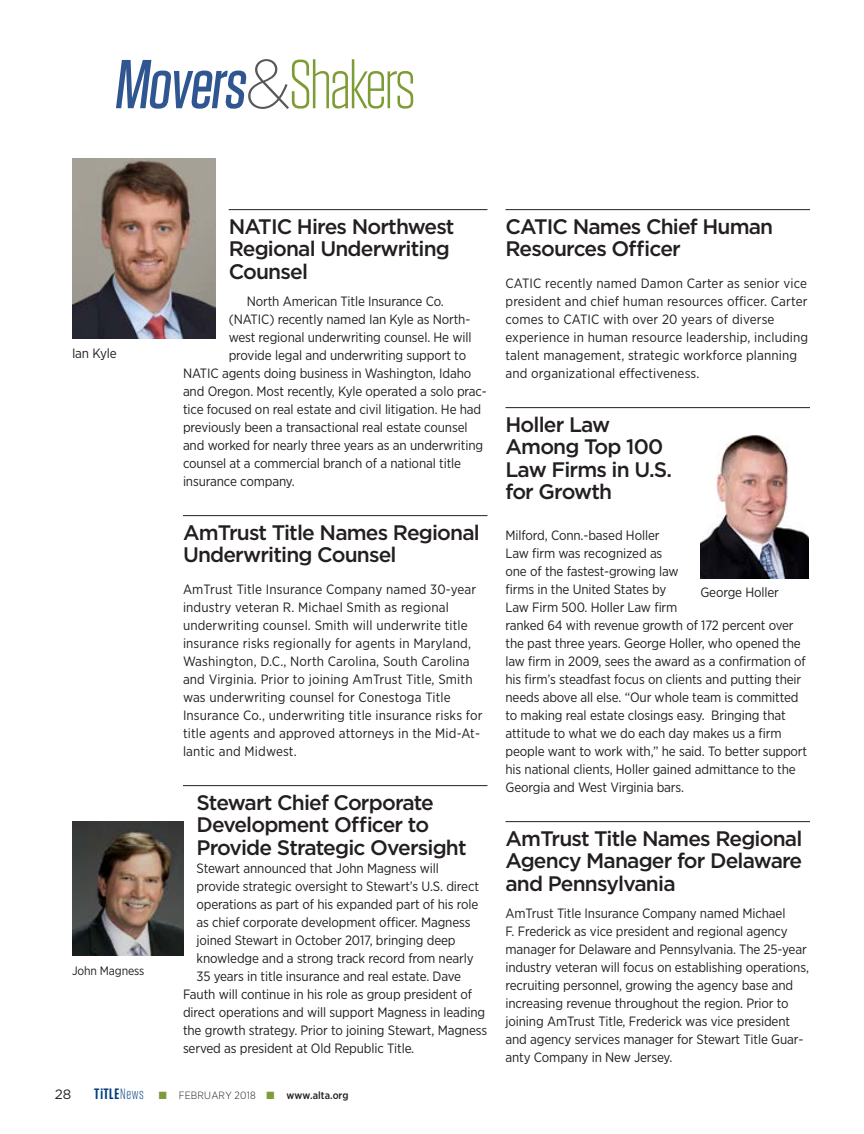
<style>
.page{position:relative;width:864px;height:1134px;background:#fff}
.page>*{position:absolute;margin:0;border:0;box-sizing:border-box;transform-origin:0 0}
.t1{font:300 69px "Tungsten";letter-spacing:-.04em;color:#7d9c33}
.t2{font:500 21px/22.5px "Gotham";letter-spacing:-.04em;color:#231f20}
.t3{font:13.5px/18px "Gotham Narrow";letter-spacing:-.01em;color:#231f20}
.t4{font:13.5px/18px "Gotham Narrow";letter-spacing:.01em;color:#231f20}
.t5{font:13.5px "Gotham";color:#231f20}
.t6{font:12.15px "Gotham Narrow";letter-spacing:-.01em;color:#231f20}
.t7{font:300 10.5px "Gotham Narrow";letter-spacing:.02em;color:#231f20}
.s1{font-weight:500;color:#305691}
.s2{font-family:"Gotham";font-weight:200;color:#57585a}
.s3{font-family:"Tungsten";font-weight:600;font-size:15px;color:#013d7d}
.s4{font-family:"Tungsten";font-weight:600;font-size:15.15px;color:#013d7d}
.s5{font-family:"Tungsten";font-size:15px;color:#013d7d}
.s6{color:#7d9d3c}
.s7{font-weight:500}
</style>
<div class="page">
<hr style="left:229px;top:209px;width:258px;height:1px;background:#231f20">
<hr style="left:183px;top:515px;width:305px;height:1px;background:#231f20">
<hr style="left:183px;top:785px;width:305px;height:1px;background:#231f20">
<hr style="left:506px;top:209px;width:304px;height:1px;background:#231f20">
<hr style="left:506px;top:407px;width:304px;height:1px;background:#231f20">
<hr style="left:506px;top:821px;width:304px;height:1px;background:#231f20">
<img style="left:72px;top:821px;width:111px;height:134px">
<img style="left:72px;top:159px;width:143px;height:179px">
<img style="left:700px;top:435px;width:109px;height:143px">
<h1 class="t1" style="left:113px;top:49px;width:304px"><span class="s1">Movers</span><span class="s2">&amp;</span>Shakers</h1>
<p class="t3" style="left:72px;top:344px;width:46px">Ian Kyle</p>
<p class="t6" style="left:72px;top:963px;width:74px">John Magness</p>
<h2 class="t2" style="left:229px;top:215px;width:227px">NATIC Hires Northwest<br>Regional Underwriting<br>Counsel</h2>
<p class="t3" style="left:247px;top:292px;width:199px">North American Title Insurance Co.</p>
<p class="t3" style="left:229px;top:310px;width:243px">(NATIC) recently named Ian Kyle as North-</p>
<p class="t3" style="left:229px;top:328px;width:244px">west regional underwriting counsel. He will</p>
<p class="t3" style="left:229px;top:346px;width:239px">provide legal and underwriting support to</p>
<p class="t3" style="left:183px;top:364px;width:290px">NATIC agents doing business in Washington, Idaho</p>
<p class="t3" style="left:183px;top:382px;width:305px">and Oregon. Most recently, Kyle operated a solo prac-</p>
<p class="t3" style="left:183px;top:400px;width:300px">tice focused on real estate and civil litigation. He had</p>
<p class="t3" style="left:183px;top:418px;width:286px">previously been a transactional real estate counsel</p>
<p class="t3" style="left:183px;top:436px;width:302px">and worked for nearly three years as an underwriting</p>
<p class="t3" style="left:183px;top:454px;width:280px">counsel at a commercial branch of a national title</p>
<p class="t3" style="left:183px;top:472px;width:113px">insurance company.</p>
<h2 class="t2" style="left:183px;top:521px;width:298px">AmTrust Title Names Regional<br>Underwriting Counsel</h2>
<p class="t4" style="left:183px;top:580px;width:301px">AmTrust Title Insurance Company named 30-year industry veteran R. Michael Smith as regional underwriting counsel. Smith will underwrite title insurance risks regionally for agents in Maryland, Washington, D.C., North Carolina, South Carolina and Virginia. Prior to joining AmTrust Title, Smith was underwriting counsel for Conestoga Title Insurance Co., underwriting title insurance risks for title agents and approved attorneys in the Mid-At&shy;lantic and Midwest.</p>
<h2 class="t2" style="left:196px;top:791px;width:272px">Stewart Chief Corporate<br>Development Officer to<br>Provide Strategic Oversight</h2>
<p class="t3" style="left:196px;top:859px;width:244px">Stewart announced that John Magness will</p>
<p class="t3" style="left:196px;top:877px;width:284px">provide strategic oversight to Stewart’s U.S. direct</p>
<p class="t3" style="left:196px;top:895px;width:284px">operations as part of his expanded part of his role</p>
<p class="t3" style="left:196px;top:913px;width:275px">as chief corporate development officer. Magness</p>
<p class="t3" style="left:196px;top:931px;width:261px">joined Stewart in October 2017, bringing deep</p>
<p class="t3" style="left:196px;top:949px;width:279px">knowledge and a strong track record from nearly</p>
<p class="t3" style="left:196px;top:967px;width:266px">35 years in title insurance and real estate. Dave</p>
<p class="t3" style="left:183px;top:985px;width:291px">Fauth will continue in his role as group president of</p>
<p class="t3" style="left:183px;top:1003px;width:304px">direct operations and will support Magness in leading</p>
<p class="t3" style="left:183px;top:1021px;width:306px">the growth strategy. Prior to joining Stewart, Magness</p>
<p class="t3" style="left:183px;top:1039px;width:233px">served as president at Old Republic Title.</p>
<p class="t5" style="left:55px;top:1086px;width:18px">28</p>
<p class="t7" style="left:94px;top:1089px;width:256px"><span class="s3">T</span><span class="s4">i</span><span class="s3">TLE</span> <span class="s5">News</span> <span class="s6">■</span> FEBRUARY 2018 <span class="s6">■</span> <span class="s7">www.alta.org</span></p>
<h2 class="t2" style="left:506px;top:215px;width:269px">CATIC Names Chief Human<br>Resources Officer</h2>
<p class="t4" style="left:506px;top:274px;width:304px">CATIC recently named Damon Carter as senior vice president and chief human resources officer. Carter comes to CATIC with over 20 years of diverse experience in human resource leadership, including talent management, strategic workforce planning and organizational effectiveness.</p>
<h2 class="t2" style="left:506px;top:413px;width:168px">Holler Law<br>Among Top 100<br>Law Firms in U.S. for Growth</h2>
<p class="t3" style="left:506px;top:526px;width:303px">Milford, Conn.-based Holler<br>Law firm was recognized as<br>one of the fastest-growing law<br>firms in the United States by<br>Law Firm 500. Holler Law firm<br>ranked 64 with revenue growth of 172 percent over the past three years. George Holler, who opened the law firm in 2009, sees the award as a confirmation of his firm’s steadfast focus on clients and putting their needs above all else. “Our whole team is committed to making real estate closings easy. Bringing that attitude to what we do each day makes us a firm people want to work with,” he said. To better support his national clients, Holler gained admittance to the Georgia and West Virginia bars.</p>
<h2 class="t2" style="left:506px;top:827px;width:298px;text-align:justify">AmTrust Title Names Regional Agency Manager for Delaware and Pennsylvania</h2>
<p class="t3" style="left:506px;top:904px;width:305px">AmTrust Title Insurance Company named Michael<br>F. Frederick as vice president and regional agency manager for Delaware and Pennsylvania. The 25-year industry veteran will focus on establishing operations, recruiting personnel, growing the agency base and increasing revenue throughout the region. Prior to joining AmTrust Title, Frederick was vice president and agency services manager for Stewart Title Guar&shy;anty Company in New Jersey.</p>
<p class="t3" style="left:700px;top:583px;width:80px">George Holler</p>
</div>
